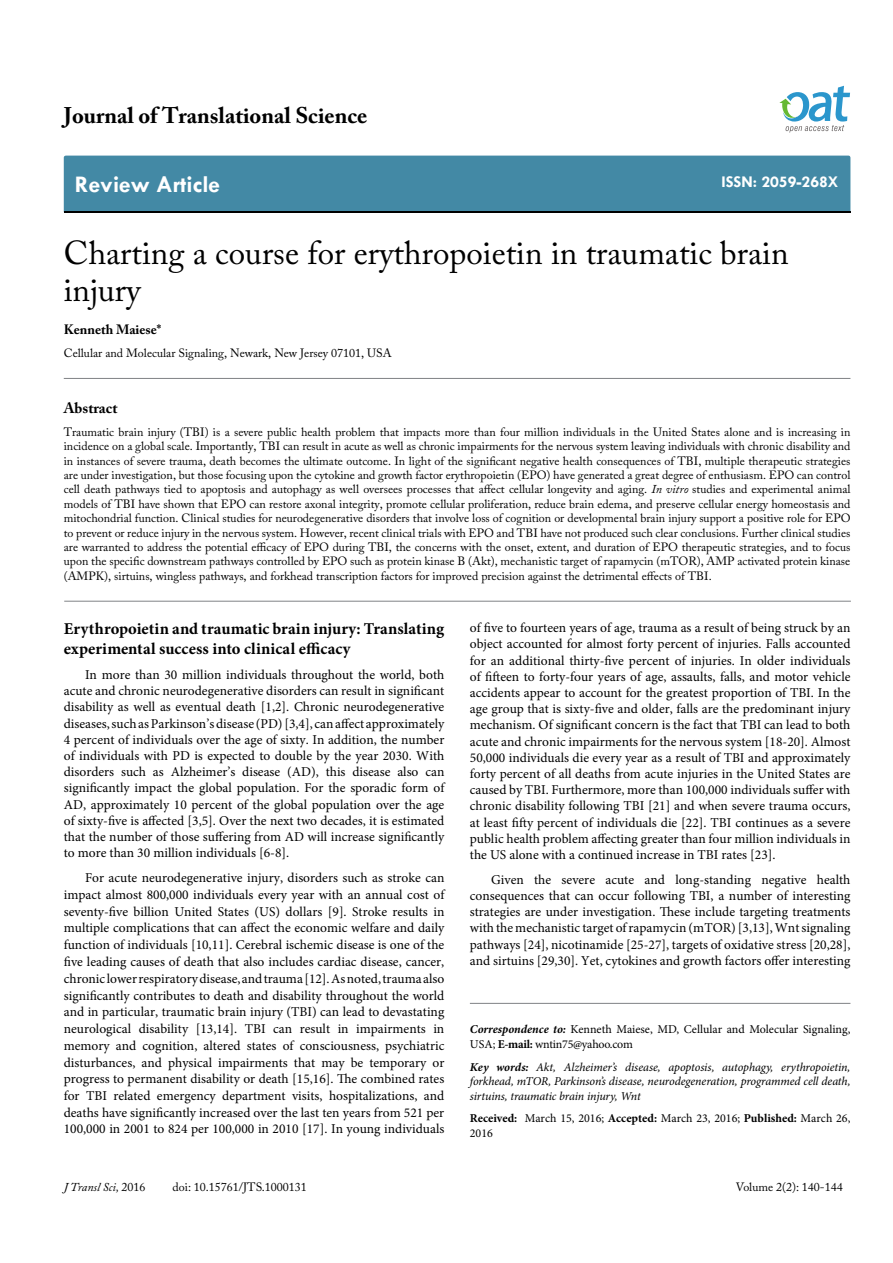
<style>
.page{position:relative;width:893px;height:1263px;background:#fff}
.page>*{position:absolute;margin:0;border:0;box-sizing:border-box;transform-origin:0 0}
.t1{font:33px/37.5px "Adobe Caslon Pro";color:#000}
.t2{font:700 24px "Tw Cen";color:#fff}
.t3{font:700 22.5px "Adobe Caslon Pro";color:#000}
.t4{font:700 16.5px/19.8px "Minion Pro";letter-spacing:.005em;color:#000}
.t5{font:700 16.5px "Tw Cen";color:#fff}
.t6{font:700 15px "Adobe Caslon Pro";color:#000}
.t7{font:13.5px/16.2px "Minion Pro";color:#000;text-align:justify}
.t8{font:700 13.5px "Adobe Caslon Pro";color:#000}
.t9{font:12px/14.4px "Adobe Caslon Pro";color:#000;text-align:justify}
.t10{font:italic 12px/14.4px "Minion Pro";letter-spacing:-.015em;color:#000;text-align:justify}
.t11{font:12px/14.4px "Minion Pro";color:#000}
.t12{font:italic 12px "Adobe Caslon Pro";color:#000}
.s1{font-style:italic}
.s2{font-weight:700;font-style:italic}
.s3{font-weight:700}
.s4{font-style:normal}
</style>
<div class="page">
<div style="left:64px;top:156px;width:786px;height:56px;background:#4389a5"></div>
<svg style="left:779px;top:86px;width:71px;height:47px"></svg>
<hr style="left:64px;top:378px;width:786px;height:1px;background:#808285">
<hr style="left:64px;top:601px;width:787px;height:1px;background:#808285">
<hr style="left:470px;top:1003px;width:380px;height:1px;background:#808285">
<h3 class="t3" style="left:64px;top:102px;width:305px">Journal of Translational Science</h3>
<h2 class="t2" style="left:75px;top:170px;width:147px">Review Article</h2>
<p class="t5" style="left:721px;top:172px;width:119px">ISSN: 2059-268X</p>
<h1 class="t1" style="left:64px;top:233px;width:726px">Charting a course for erythropoietin in traumatic brain injury</h1>
<p class="t8" style="left:64px;top:322px;width:99px">Kenneth Maiese*</p>
<p class="t9" style="left:64px;top:346px;width:329px">Cellular and Molecular Signaling, Newark, New Jersey 07101, USA</p>
<p class="t6" style="left:64px;top:399px;width:55px">Abstract</p>
<p class="t9" style="left:64px;top:424px;width:788px">Traumatic brain injury (TBI) is a severe public health problem that impacts more than four million individuals in the United States alone and is increasing in incidence on a global scale. Importantly, TBI can result in acute as well as chronic impairments for the nervous system leaving individuals with chronic disability and in instances of severe trauma, death becomes the ultimate outcome. In light of the significant negative health consequences of TBI, multiple therapeutic strategies are under investigation, but those focusing upon the cytokine and growth factor erythropoietin (EPO) have generated a great degree of enthusiasm. EPO can control cell death pathways tied to apoptosis and autophagy as well oversees processes that affect cellular longevity and aging. <span class="s1">In vitro</span> studies and experimental animal models of TBI have shown that EPO can restore axonal integrity, promote cellular proliferation, reduce brain edema, and preserve cellular energy homeostasis and mitochondrial function. Clinical studies for neurodegenerative disorders that involve loss of cognition or developmental brain injury support a positive role for EPO to prevent or reduce injury in the nervous system. However, recent clinical trials with EPO and TBI have not produced such clear conclusions. Further clinical studies are warranted to address the potential efficacy of EPO during TBI, the concerns with the onset, extent, and duration of EPO therapeutic strategies, and to focus upon the specific downstream pathways controlled by EPO such as protein kinase B (Akt), mechanistic target of rapamycin (mTOR), AMP activated protein kinase (AMPK), sirtuins, wingless pathways, and forkhead transcription factors for improved precision against the detrimental effects of TBI.</p>
<p class="t4" style="left:64px;top:619px;width:382px">Erythropoietin and traumatic brain injury: Translating experimental success into clinical efficacy</p>
<p class="t7" style="left:64px;top:667px;width:382px;text-indent:21px">In more than 30 million individuals throughout the world, both acute and chronic neurodegenerative disorders can result in significant disability as well as eventual death [1,2]. Chronic neurodegenerative diseases, such as Parkinson’s disease (PD) [3,4], can affect approximately 4 percent of individuals over the age of sixty. In addition, the number of individuals with PD is expected to double by the year 2030. With disorders such as Alzheimer’s disease (AD), this disease also can significantly impact the global population. For the sporadic form of AD, approximately 10 percent of the global population over the age of sixty-five is affected [3,5]. Over the next two decades, it is estimated that the number of those suffering from AD will increase significantly to more than 30 million individuals [6-8].</p>
<p class="t7" style="left:64px;top:869px;width:382px;line-height:16.8px;text-indent:21px">For acute neurodegenerative injury, disorders such as stroke can impact almost 800,000 individuals every year with an annual cost of seventy-five billion United States (US) dollars [9]. Stroke results in multiple complications that can affect the economic welfare and daily function of individuals [10,11]. Cerebral ischemic disease is one of the five leading causes of death that also includes cardiac disease, cancer, chronic lower respiratory disease, and trauma [12]. As noted, trauma also significantly contributes to death and disability throughout the world and in particular, traumatic brain injury (TBI) can lead to devastating neurological disability [13,14]. TBI can result in impairments in memory and cognition, altered states of consciousness, psychiatric disturbances, and physical impairments that may be temporary or progress to permanent disability or death [15,16]. The combined rates for TBI related emergency department visits, hospitalizations, and deaths have significantly increased over the last ten years from 521 per 100,000 in 2001 to 824 per 100,000 in 2010 [17]. In young individuals</p>
<p class="t7" style="left:470px;top:620px;width:382px">of five to fourteen years of age, trauma as a result of being struck by an object accounted for almost forty percent of injuries. Falls accounted for an additional thirty-five percent of injuries. In older individuals of fifteen to forty-four years of age, assaults, falls, and motor vehicle accidents appear to account for the greatest proportion of TBI. In the age group that is sixty-five and older, falls are the predominant injury mechanism. Of significant concern is the fact that TBI can lead to both acute and chronic impairments for the nervous system [18-20]. Almost 50,000 individuals die every year as a result of TBI and approximately forty percent of all deaths from acute injuries in the United States are caused by TBI. Furthermore, more than 100,000 individuals suffer with chronic disability following TBI [21] and when severe trauma occurs, at least fifty percent of individuals die [22]. TBI continues as a severe public health problem affecting greater than four million individuals in the US alone with a continued increase in TBI rates [23].</p>
<p class="t7" style="left:470px;top:871px;width:382px;text-indent:21px">Given the severe acute and long-standing negative health consequences that can occur following TBI, a number of interesting strategies are under investigation. These include targeting treatments with the mechanistic target of rapamycin (mTOR) [3,13], Wnt signaling pathways [24], nicotinamide [25-27], targets of oxidative stress [20,28], and sirtuins [29,30]. Yet, cytokines and growth factors offer interesting</p>
<p class="t11" style="left:470px;top:1022px;width:382px"><span class="s2">Correspondence to:</span> Kenneth Maiese, MD, Cellular and Molecular Signaling,<br>USA; <span class="s3">E-mail:</span> wntin75@yahoo.com</p>
<p class="t10" style="left:470px;top:1060px;width:382px"><span class="s3">Key words:</span> Akt, Alzheimer’s disease, apoptosis, autophagy, erythropoietin, forkhead, mTOR, Parkinson’s disease, neurodegeneration, programmed cell death, sirtuins, traumatic brain injury, Wnt</p>
<p class="t11" style="left:470px;top:1111px;width:382px"><span class="s3">Received:</span> March 15, 2016; <span class="s3">Accepted:</span> March 23, 2016; <span class="s3">Published:</span> March 26,<br>2016</p>
<p class="t12" style="left:64px;top:1180px;width:83px">J Transl Sci, <span class="s4">2016</span></p>
<p class="t9" style="left:173px;top:1180px;width:136px">doi: 10.15761/JTS.1000131</p>
<p class="t9" style="left:736px;top:1180px;width:108px">Volume 2(2): 140-144</p>
</div>
